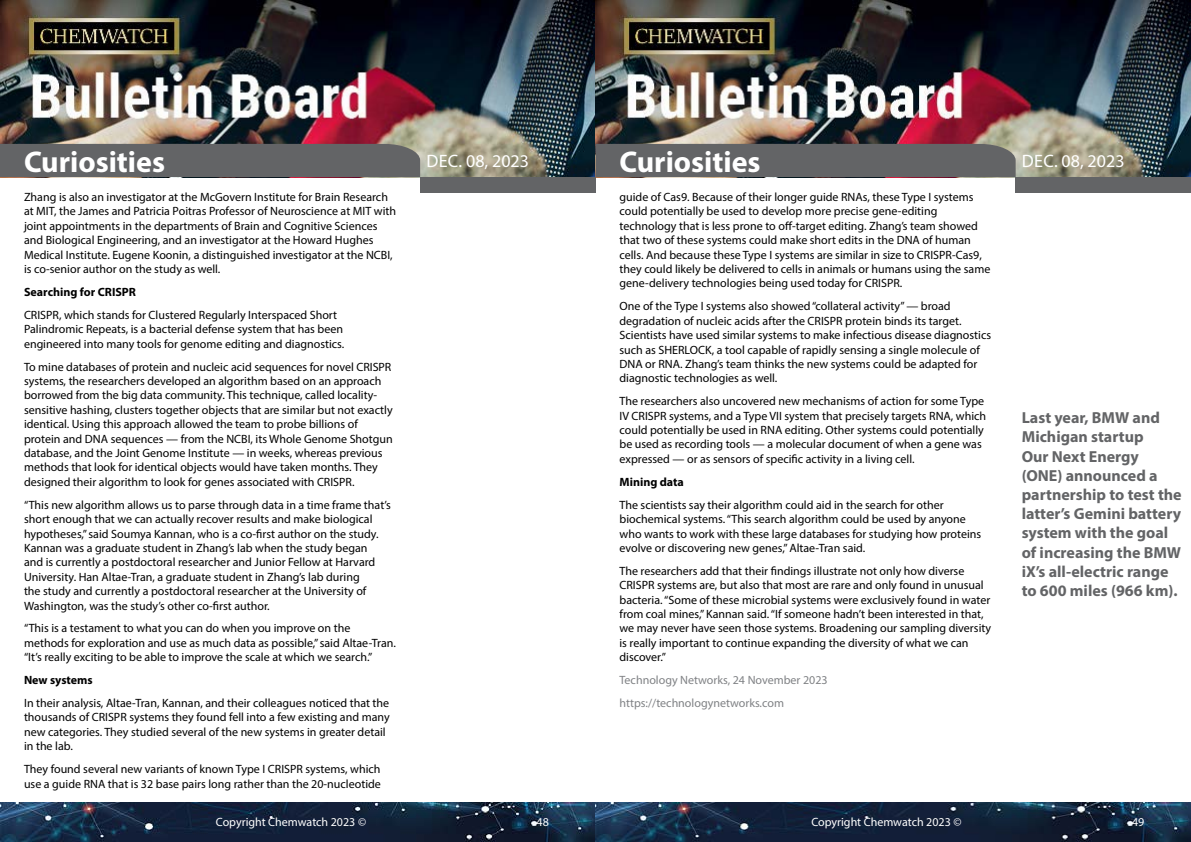
<style>
.page{position:relative;width:1191px;height:842px;background:#fff}
.page>*{position:absolute;margin:0;border:0;box-sizing:border-box;transform-origin:0 0}
.t1{font:700 30px "Myriad Pro";color:#fff}
.t2{font:18px "Myriad Pro";color:#fff}
.t3{font:700 16px/19.2px "Myriad Pro";color:#636466}
.t4{font:12px/14.4px "Myriad Pro";color:#000}
.t5{font:12px/22.9px "Myriad Pro";color:#808285}
.t6{font:12px "Myriad Pro";color:#fff}
.t7{font:700 12px "Myriad Pro";color:#000}
</style>
<div class="page">
<img style="left:0;top:0;width:1191px;height:177px">
<div style="left:420px;top:177px;width:175px;height:15px;background:#636466"></div>
<div style="left:1015px;top:177px;width:176px;height:15px;background:#636466"></div>
<div style="left:0;top:144px;width:420px;height:33px;background:#636466"></div>
<div style="left:595px;top:144px;width:420px;height:33px;background:#636466"></div>
<img style="left:0;top:802px;width:1191px;height:40px">
<h1 class="t1" style="left:24px;top:142px;width:142px">Curiosities</h1>
<h1 class="t1" style="left:619px;top:142px;width:142px">Curiosities</h1>
<p class="t4" style="left:619px;top:190px;width:372px">guide of Cas9. Because of their longer guide RNAs, these Type I systems could potentially be used to develop more precise gene-editing technology that is less prone to off-target editing. Zhang’s team showed that two of these systems could make short edits in the DNA of human cells. And because these Type I systems are similar in size to CRISPR-Cas9, they could likely be delivered to cells in animals or humans using the same gene-delivery technologies being used today for CRISPR.</p>
<p class="t4" style="left:619px;top:299px;width:373px">One of the Type I systems also showed “collateral activity” — broad degradation of nucleic acids after the CRISPR protein binds its target.<br>Scientists have used similar systems to make infectious disease diagnostics such as SHERLOCK, a tool capable of rapidly sensing a single molecule of DNA or RNA. Zhang’s team thinks the new systems could be adapted for diagnostic technologies as well.</p>
<p class="t4" style="left:619px;top:394px;width:368px">The researchers also uncovered new mechanisms of action for some Type IV CRISPR systems, and a Type VII system that precisely targets RNA, which could potentially be used in RNA editing. Other systems could potentially be used as recording tools — a molecular document of when a gene was expressed — or as sensors of specific activity in a living cell.</p>
<p class="t7" style="left:619px;top:474px;width:66px">Mining data</p>
<p class="t4" style="left:619px;top:497px;width:363px">The scientists say their algorithm could aid in the search for other biochemical systems. “This search algorithm could be used by anyone who wants to work with these large databases for studying how proteins evolve or discovering new genes,” Altae-Tran said.</p>
<p class="t4" style="left:619px;top:563px;width:373px">The researchers add that their findings illustrate not only how diverse CRISPR systems are, but also that most are rare and only found in unusual bacteria. “Some of these microbial systems were exclusively found in water from coal mines,” Kannan said. “If someone hadn’t been interested in that, we may never have seen those systems. Broadening our sampling diversity is really important to continue expanding the diversity of what we can discover.”</p>
<p class="t5" style="left:619px;top:668px;width:210px">Technology Networks, 24 November 2023 https://technologynetworks.com</p>
<h2 class="t2" style="left:426px;top:149px;width:104px">Dec. 08, 2023</h2>
<h2 class="t2" style="left:1022px;top:149px;width:104px">Dec. 08, 2023</h2>
<p class="t4" style="left:24px;top:190px;width:374px">Zhang is also an investigator at the McGovern Institute for Brain Research at MIT, the James and Patricia Poitras Professor of Neuroscience at MIT with joint appointments in the departments of Brain and Cognitive Sciences and Biological Engineering, and an investigator at the Howard Hughes Medical Institute. Eugene Koonin, a distinguished investigator at the NCBI, is co-senior author on the study as well.</p>
<p class="t7" style="left:24px;top:284px;width:114px">Searching for CRISPR</p>
<p class="t4" style="left:24px;top:307px;width:322px">CRISPR, which stands for Clustered Regularly Interspaced Short<br>Palindromic Repeats, is a bacterial defense system that has been engineered into many tools for genome editing and diagnostics.</p>
<p class="t4" style="left:24px;top:359px;width:370px">To mine databases of protein and nucleic acid sequences for novel CRISPR systems, the researchers developed an algorithm based on an approach borrowed from the big data community. This technique, called locality&shy;sensitive hashing, clusters together objects that are similar but not exactly identical. Using this approach allowed the team to probe billions of protein and DNA sequences — from the NCBI, its Whole Genome Shotgun database, and the Joint Genome Institute — in weeks, whereas previous methods that look for identical objects would have taken months. They designed their algorithm to look for genes associated with CRISPR.</p>
<p class="t4" style="left:24px;top:497px;width:368px">“This new algorithm allows us to parse through data in a time frame that’s short enough that we can actually recover results and make biological hypotheses,” said Soumya Kannan, who is a co-first author on the study.<br>Kannan was a graduate student in Zhang’s lab when the study began<br>and is currently a postdoctoral researcher and Junior Fellow at Harvard University. Han Altae-Tran, a graduate student in Zhang’s lab during<br>the study and currently a postdoctoral researcher at the University of Washington, was the study’s other co-first author.</p>
<p class="t4" style="left:24px;top:621px;width:373px">“This is a testament to what you can do when you improve on the methods for exploration and use as much data as possible,” said Altae-Tran. “It’s really exciting to be able to improve the scale at which we search.”</p>
<p class="t7" style="left:24px;top:672px;width:70px">New systems</p>
<p class="t4" style="left:24px;top:696px;width:367px">In their analysis, Altae-Tran, Kannan, and their colleagues noticed that the thousands of CRISPR systems they found fell into a few existing and many new categories. They studied several of the new systems in greater detail in the lab.</p>
<p class="t4" style="left:24px;top:762px;width:358px">They found several new variants of known Type I CRISPR systems, which use a guide RNA that is 32 base pairs long rather than the 20-nucleotide</p>
<h3 class="t3" style="left:1021px;top:408px;width:161px">Last year, BMW and<br>Michigan startup<br>Our Next Energy (ONE) announced a partnership to test the latter’s Gemini battery system with the goal of increasing the BMW iX’s all-electric range to 600 miles (966 km).</h3>
<p class="t6" style="left:216px;top:815px;width:152px">Copyright Chemwatch 2023 ©</p>
<p class="t6" style="left:536px;top:815px;width:14px">48</p>
<p class="t6" style="left:811px;top:815px;width:152px">Copyright Chemwatch 2023 ©</p>
<p class="t6" style="left:1132px;top:815px;width:14px">49</p>
</div>
